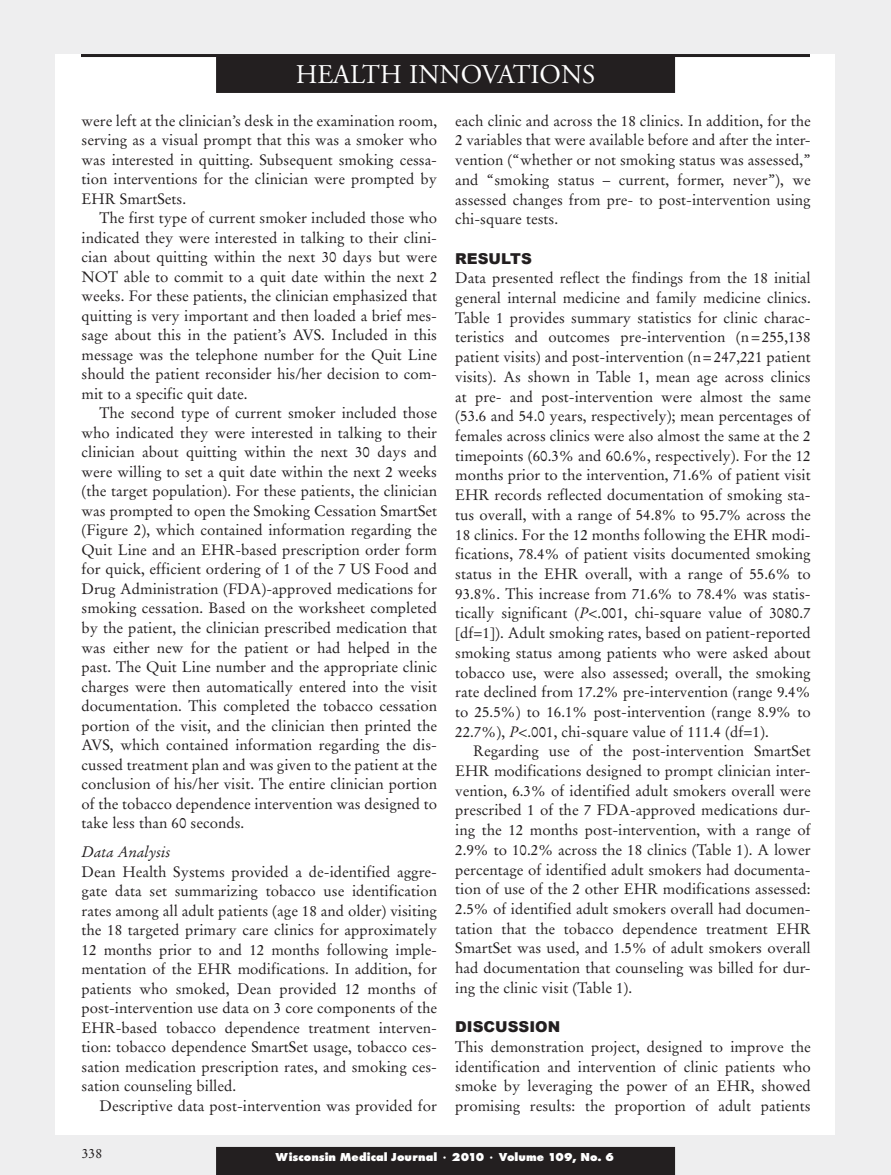
<style>
.page{position:relative;width:891px;height:1175px;background:#fff}
.page>*{position:absolute;margin:0;border:0;box-sizing:border-box;transform-origin:0 0}
.t1{font:27px "Adobe Garamond";color:#fff}
.TX{font:15px/19.5px "Stempel Garamond";color:#231f20;text-align:justify}
.TXN{font:15px/19.6px "Stempel Garamond";color:#231f20;text-align:justify}
.t2{font:900 15px "Arial";color:#231f20}
.t3{font:italic 15px "Stempel Garamond";color:#231f20}
.t4{font:13.5px "Stempel Garamond";color:#231f20}
.t5{font:12px "Futura Extra Bold DTC";color:#fff}
.s1{font-style:italic}
</style>
<div class="page">
<div style="left:0;top:0;width:891px;height:1174px;background:#eeeeef"></div>
<div style="left:55px;top:54px;width:780px;height:1080px;background:#fff"></div>
<div style="left:216px;top:1146px;width:459px;height:28px;background:#231f20"></div>
<hr style="left:81px;top:54px;width:729px;height:3px;background:#231f20">
<div style="left:217px;top:58px;width:457px;height:34px;background:#231f20"></div>
<div style="left:216px;top:57px;width:459px;height:36px;border:2px solid #231f20"></div>
<h1 class="t1" style="left:296px;top:60px;width:301px">HEALTH INNOVATIONS</h1>
<p class="TX" style="left:455px;top:111px;width:357px">each clinic and across the 18 clinics. In addition, for the 2 variables that were available before and after the inter&shy;vention (“whether or not smoking status was assessed,” and “smoking status – current, former, never”), we assessed changes from pre- to post-intervention using chi-square tests.</p>
<h1 class="t2" style="left:455px;top:247px;width:78px">RESULTS</h1>
<p class="TXN" style="left:455px;top:268px;width:357px">Data presented reflect the findings from the 18 initial general internal medicine and family medicine clinics.<br>Table 1 provides summary statistics for clinic charac&shy;teristics and outcomes pre-intervention (n=255,138 patient visits) and post-intervention (n=247,221 patient visits). As shown in Table 1, mean age across clinics at pre- and post-intervention were almost the same (53.6 and 54.0 years, respectively); mean percentages of females across clinics were also almost the same at the 2 timepoints (60.3% and 60.6%, respectively). For the 12 months prior to the intervention, 71.6% of patient visit EHR records reflected documentation of smoking sta&shy;tus overall, with a range of 54.8% to 95.7% across the 18 clinics. For the 12 months following the EHR modi&shy;fications, 78.4% of patient visits documented smoking status in the EHR overall, with a range of 55.6% to 93.8%. This increase from 71.6% to 78.4% was statis&shy;tically significant (<span class="s1">P</span>&lt;.001, chi-square value of 3080.7 [df=1]). Adult smoking rates, based on patient-reported smoking status among patients who were asked about tobacco use, were also assessed; overall, the smoking rate declined from 17.2% pre-intervention (range 9.4% to 25.5%) to 16.1% post-intervention (range 8.9% to 22.7%), <span class="s1">P</span>&lt;.001, chi-square value of 111.4 (df=1).</p>
<p class="TX" style="left:455px;top:741px;width:357px;text-indent:18px">Regarding use of the post-intervention SmartSet EHR modifications designed to prompt clinician inter&shy;vention, 6.3% of identified adult smokers overall were prescribed 1 of the 7 FDA-approved medications dur&shy;ing the 12 months post-intervention, with a range of 2.9% to 10.2% across the 18 clinics (Table 1). A lower percentage of identified adult smokers had documenta&shy;tion of use of the 2 other EHR modifications assessed:<br>2.5% of identified adult smokers overall had documen&shy;tation that the tobacco dependence treatment EHR SmartSet was used, and 1.5% of adult smokers overall had documentation that counseling was billed for dur&shy;ing the clinic visit (Table 1).</p>
<h1 class="t2" style="left:455px;top:1015px;width:106px">DISCUSSION</h1>
<p class="TXN" style="left:455px;top:1037px;width:357px">This demonstration project, designed to improve the identification and intervention of clinic patients who smoke by leveraging the power of an EHR, showed promising results: the proportion of adult patients</p>
<p class="TXN" style="left:82px;top:111px;width:357px">were left at the clinician’s desk in the examination room, serving as a visual prompt that this was a smoker who was interested in quitting. Subsequent smoking cessa&shy;tion interventions for the clinician were prompted by EHR SmartSets.</p>
<p class="TX" style="left:82px;top:208px;width:357px;text-indent:18px">The first type of current smoker included those who indicated they were interested in talking to their clini&shy;cian about quitting within the next 30 days but were NOT able to commit to a quit date within the next 2 weeks. For these patients, the clinician emphasized that quitting is very important and then loaded a brief mes&shy;sage about this in the patient’s AVS. Included in this message was the telephone number for the Quit Line should the patient reconsider his/her decision to com&shy;mit to a specific quit date.</p>
<p class="TX" style="left:82px;top:403px;width:357px;text-indent:18px">The second type of current smoker included those who indicated they were interested in talking to their clinician about quitting within the next 30 days and were willing to set a quit date within the next 2 weeks (the target population). For these patients, the clinician was prompted to open the Smoking Cessation SmartSet (Figure 2), which contained information regarding the Quit Line and an EHR-based prescription order form for quick, efficient ordering of 1 of the 7 US Food and Drug Administration (FDA)-approved medications for smoking cessation. Based on the worksheet completed by the patient, the clinician prescribed medication that was either new for the patient or had helped in the past. The Quit Line number and the appropriate clinic charges were then automatically entered into the visit documentation. This completed the tobacco cessation portion of the visit, and the clinician then printed the AVS, which contained information regarding the dis&shy;cussed treatment plan and was given to the patient at the conclusion of his/her visit. The entire clinician portion of the tobacco dependence intervention was designed to take less than 60 seconds.</p>
<h2 class="t3" style="left:82px;top:843px;width:90px">Data Analysis</h2>
<p class="TXN" style="left:82px;top:862px;width:357px">Dean Health Systems provided a de-identified aggre&shy;gate data set summarizing tobacco use identification rates among all adult patients (age 18 and older) visiting the 18 targeted primary care clinics for approximately 12 months prior to and 12 months following imple&shy;mentation of the EHR modifications. In addition, for patients who smoked, Dean provided 12 months of post-intervention use data on 3 core components of the EHR-based tobacco dependence treatment interven&shy;tion: tobacco dependence SmartSet usage, tobacco ces&shy;sation medication prescription rates, and smoking ces&shy;sation counseling billed.</p>
<p class="TX" style="left:100px;top:1096px;width:339px">Descriptive data post-intervention was provided for</p>
<p class="t4" style="left:82px;top:1145px;width:22px">338</p>
<p class="t5" style="left:276px;top:1150px;width:340px">Wisconsin Medical Journal • 2010 • Volume 109, No. 6</p>
</div>
